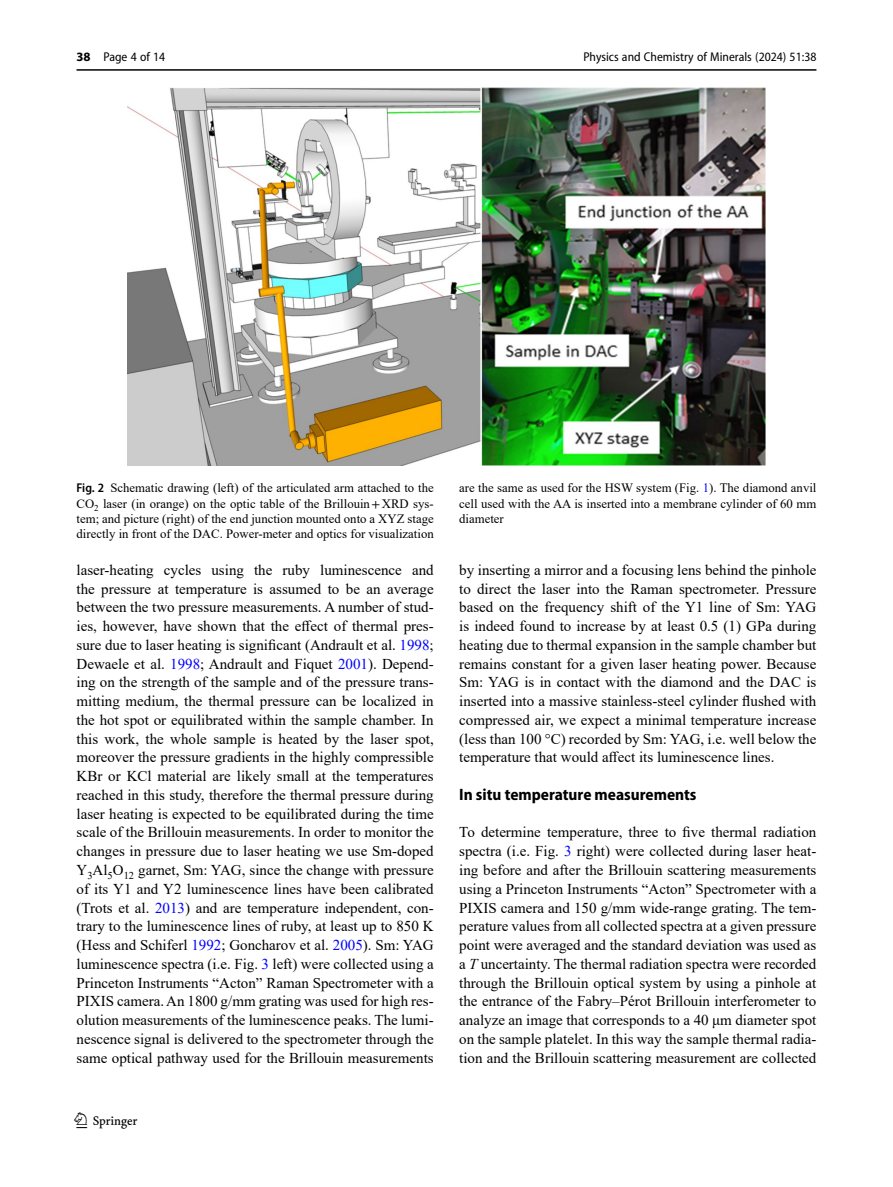
<style>
.page{position:relative;width:893px;height:1187px;background:#fff}
.page>*{position:absolute;margin:0;border:0;box-sizing:border-box;transform-origin:0 0}
.t1{font:22.5px "Springnew";color:#000}
.Head_2{font:700 semi-condensed 16.5px "Myriad Pro";color:#000}
.Body_Text{font:15px/18.8px "Times New Roman";color:#000;text-align:justify}
.Figure_Caption{font:12.75px/15px "Times New Roman";color:#000;text-align:justify}
.t2{font:semi-condensed 12.75px "Myriad Pro";color:#000}
.s1{font-weight:700;font-stretch:normal}
.s2{font-family:"Myriad Pro";font-weight:600;font-stretch:semi-condensed}
.s3{font-family:"STIX"}
.s4{color:#00f}
.s5{font-style:italic}
</style>
<div class="page">
<hr style="left:77px;top:69px;width:739px;height:2px;background:#000">
<img style="left:127px;top:87px;width:638px;height:378px">
<p class="t2" style="left:77px;top:49px;width:90px"><span class="s1">38</span> Page 4 of 14</p>
<p class="t2" style="left:583px;top:49px;width:235px">Physics and Chemistry of Minerals (2024) 51:38</p>
<p class="Figure_Caption" style="left:77px;top:480px;width:359px"><span class="s2">Fig. 2</span> Schematic drawing (left) of the articulated arm attached to the CO<sub>2</sub> laser (in orange) on the optic table of the Brillouin<span class="s3">+</span>XRD sys&shy;tem; and picture (right) of the end junction mounted onto a XYZ stage directly in front of the DAC. Power-meter and optics for visualization</p>
<p class="Figure_Caption" style="left:459px;top:480px;width:359px">are the same as used for the HSW system (Fig. <span class="s4">1</span>). The diamond anvil cell used with the AA is inserted into a membrane cylinder of 60 mm diameter</p>
<p class="Body_Text" style="left:77px;top:560px;width:359px">laser-heating cycles using the ruby luminescence and the pressure at temperature is assumed to be an average between the two pressure measurements. A number of stud&shy;ies, however, have shown that the effect of thermal pres&shy;sure due to laser heating is significant (Andrault et al. <span class="s4">1998</span>; Dewaele et al. <span class="s4">1998</span>; Andrault and Fiquet <span class="s4">2001</span>). Depend&shy;ing on the strength of the sample and of the pressure trans&shy;mitting medium, the thermal pressure can be localized in the hot spot or equilibrated within the sample chamber. In this work, the whole sample is heated by the laser spot, moreover the pressure gradients in the highly compressible KBr or KCl material are likely small at the temperatures reached in this study, therefore the thermal pressure during laser heating is expected to be equilibrated during the time scale of the Brillouin measurements. In order to monitor the changes in pressure due to laser heating we use Sm-doped Y<sub>3</sub>Al<sub>5</sub>O<sub>12</sub> garnet, Sm: YAG, since the change with pressure of its Y1 and Y2 luminescence lines have been calibrated (Trots et al. <span class="s4">2013</span>) and are temperature independent, con&shy;trary to the luminescence lines of ruby, at least up to 850 K (Hess and Schiferl <span class="s4">1992</span>; Goncharov et al. <span class="s4">2005</span>). Sm: YAG luminescence spectra (i.e. Fig. <span class="s4">3</span> left) were collected using a Princeton Instruments “Acton” Raman Spectrometer with a PIXIS camera. An 1800 g/mm grating was used for high res&shy;olution measurements of the luminescence peaks. The lumi&shy;nescence signal is delivered to the spectrometer through the same optical pathway used for the Brillouin measurements</p>
<h1 class="t1" style="left:77px;top:1107px;width:63px">1 3</h1>
<p class="Body_Text" style="left:459px;top:560px;width:359px">by inserting a mirror and a focusing lens behind the pinhole to direct the laser into the Raman spectrometer. Pressure based on the frequency shift of the Y1 line of Sm: YAG is indeed found to increase by at least 0.5 (1) GPa during heating due to thermal expansion in the sample chamber but remains constant for a given laser heating power. Because Sm: YAG is in contact with the diamond and the DAC is inserted into a massive stainless-steel cylinder flushed with compressed air, we expect a minimal temperature increase (less than 100 °C) recorded by Sm: YAG, i.e. well below the temperature that would affect its luminescence lines.</p>
<p class="Head_2" style="left:459px;top:785px;width:239px">In situ temperature measurements</p>
<p class="Body_Text" style="left:459px;top:822px;width:359px">To determine temperature, three to five thermal radiation spectra (i.e. Fig. <span class="s4">3</span> right) were collected during laser heat&shy;ing before and after the Brillouin scattering measurements using a Princeton Instruments “Acton” Spectrometer with a PIXIS camera and 150 g/mm wide-range grating. The tem&shy;perature values from all collected spectra at a given pressure point were averaged and the standard deviation was used as a <span class="s5">T</span> uncertainty. The thermal radiation spectra were recorded through the Brillouin optical system by using a pinhole at the entrance of the Fabry–Pérot Brillouin interferometer to analyze an image that corresponds to a 40 μm diameter spot on the sample platelet. In this way the sample thermal radia&shy;tion and the Brillouin scattering measurement are collected</p>
</div>
